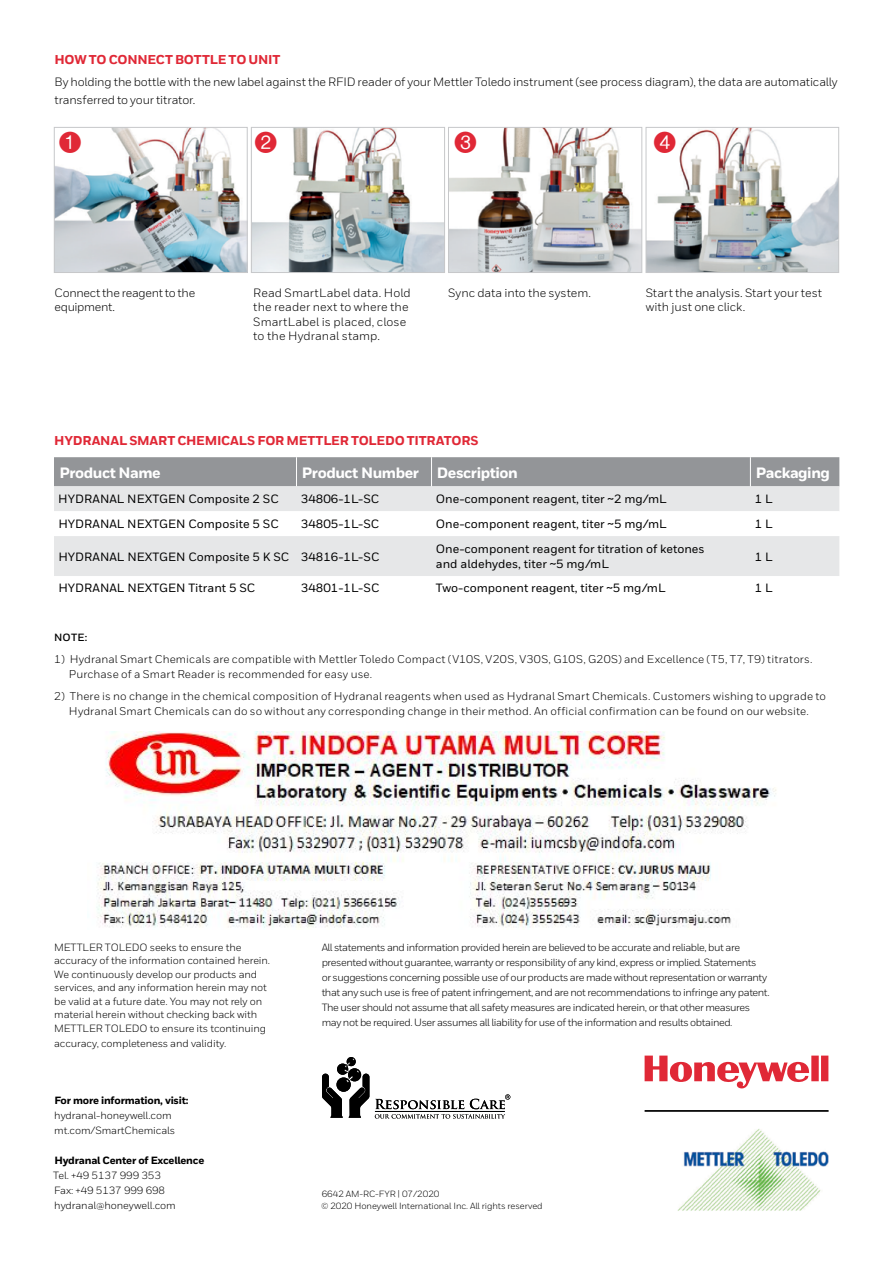
<style>
.page{position:relative;width:893px;height:1263px;background:#fff}
.page>*{position:absolute;margin:0;border:0;box-sizing:border-box;transform-origin:0 0}
.t1{font:29.1px "Circle Frame Negative";color:#e02836}
.t2{font:800 15px "Honeywell Sans";letter-spacing:-.03em;color:#fff}
.t3{font:800 12.75px "Honeywell Sans TT";letter-spacing:-.015em;color:#e02836}
.t4{font:500 12px/14.4px "Honeywell Sans";color:#000}
.t5{font:12px/14.5px "Honeywell Sans TT";letter-spacing:-.005em;color:#000}
.t6{font:12px/14.5px "Honeywell Sans TT";letter-spacing:-.025em;color:#000}
.t7{font:11.25px/15.8px "Honeywell Sans";letter-spacing:.005em;color:#000}
.t8{font:10.5px/15px "Honeywell Sans";letter-spacing:-.04em;color:#000}
.t9{font:10.5px/13.5px "Honeywell Sans";letter-spacing:-.01em;color:#000}
.t10{font:800 10.5px "Honeywell Sans";letter-spacing:-.02em;color:#000}
.t11{font:700 10.5px "Honeywell Sans";color:#000}
.t12{font:9px/12px "Honeywell Sans";letter-spacing:-.01em;color:#000}
</style>
<div class="page">
<svg style="left:645px;top:1055px;width:183px;height:34px"></svg>
<svg style="left:347px;top:1057px;width:9px;height:9px"></svg>
<svg style="left:322px;top:1059px;width:47px;height:59px"></svg>
<svg style="left:375px;top:1094px;width:135px;height:24px"></svg>
<hr style="left:645px;top:1110px;width:184px;height:2px;background:#000">
<img style="left:677px;top:1129px;width:152px;height:82px">
<div style="left:54px;top:486px;width:785px;height:25px;background:#e6e7e8"></div>
<div style="left:54px;top:536px;width:785px;height:40px;background:#e6e7e8"></div>
<div style="left:54px;top:457px;width:785px;height:29px;background:#939598"></div>
<img style="left:56px;top:129px;width:189px;height:142px">
<div style="left:54px;top:127px;width:193px;height:146px;border:1px solid #c7c8ca"></div>
<img style="left:253px;top:129px;width:190px;height:142px">
<div style="left:251px;top:127px;width:194px;height:146px;border:1px solid #c7c8ca"></div>
<img style="left:450px;top:129px;width:190px;height:142px">
<div style="left:448px;top:127px;width:194px;height:146px;border:1px solid #c7c8ca"></div>
<img style="left:648px;top:129px;width:189px;height:142px">
<div style="left:646px;top:127px;width:193px;height:146px;border:1px solid #c7c8ca"></div>
<img style="left:96px;top:732px;width:680px;height:198px">
<p class="t3" style="left:54px;top:52px;width:227px">HOW TO CONNECT BOTTLE TO UNIT</p>
<p class="t5" style="left:54px;top:73px;width:785px;line-height:18px">By holding the bottle with the new label against the RFID reader of your Mettler Toledo instrument (see process diagram), the data are automatically transferred to your titrator.</p>
<h1 class="t1" style="left:58px;top:126px;width:27px">1</h1>
<h1 class="t1" style="left:253px;top:126px;width:27px">2</h1>
<h1 class="t1" style="left:453px;top:126px;width:27px">3</h1>
<h1 class="t1" style="left:652px;top:126px;width:27px">4</h1>
<p class="t6" style="left:54px;top:285px;width:142px">Connect the reagent to the equipment.</p>
<p class="t5" style="left:253px;top:285px;width:159px">Read SmartLabel data. Hold the reader next to where the<br>SmartLabel is placed, close to the Hydranal stamp.</p>
<p class="t5" style="left:448px;top:285px;width:144px">Sync data into the system.</p>
<p class="t5" style="left:646px;top:285px;width:178px">Start the analysis. Start your test with just one click.</p>
<p class="t3" style="left:54px;top:432px;width:426px">HYDRANAL SMART CHEMICALS FOR METTLER TOLEDO TITRATORS</p>
<h2 class="t2" style="left:59px;top:463px;width:103px">Product Name</h2>
<h2 class="t2" style="left:302px;top:463px;width:217px">Product Number Description</h2>
<h2 class="t2" style="left:756px;top:463px;width:76px">Packaging</h2>
<p class="t4" style="left:58px;top:492px;width:222px">HYDRANAL NEXTGEN Composite 2 SC</p>
<p class="t4" style="left:301px;top:492px;width:80px">34806-1L-SC</p>
<p class="t4" style="left:436px;top:492px;width:232px">One-component reagent, titer ~2 mg/mL</p>
<p class="t4" style="left:755px;top:492px;width:19px">1 L</p>
<p class="t4" style="left:58px;top:517px;width:222px">HYDRANAL NEXTGEN Composite 5 SC</p>
<p class="t4" style="left:301px;top:517px;width:80px">34805-1L-SC</p>
<p class="t4" style="left:436px;top:517px;width:232px">One-component reagent, titer ~5 mg/mL</p>
<p class="t4" style="left:755px;top:517px;width:19px">1 L</p>
<p class="t4" style="left:58px;top:549px;width:323px">HYDRANAL NEXTGEN Composite 5 K SC 34816-1L-SC</p>
<p class="t4" style="left:436px;top:542px;width:270px">One-component reagent for titration of ketones and aldehydes, titer ~5 mg/mL</p>
<p class="t4" style="left:755px;top:549px;width:19px">1 L</p>
<p class="t4" style="left:58px;top:581px;width:198px">HYDRANAL NEXTGEN Titrant 5 SC</p>
<p class="t4" style="left:301px;top:581px;width:80px">34801-1L-SC</p>
<p class="t4" style="left:436px;top:581px;width:231px">Two-component reagent, titer ~5 mg/mL</p>
<p class="t4" style="left:755px;top:581px;width:19px">1 L</p>
<p class="t11" style="left:54px;top:631px;width:35px">NOTE:</p>
<p class="t7" style="left:69px;top:651px;width:745px;text-indent:-15px">1) Hydranal Smart Chemicals are compatible with Mettler Toledo Compact (V10S, V20S, V30S, G10S, G20S) and Excellence (T5, T7, T9) titrators.<br>Purchase of a Smart Reader is recommended for easy use.</p>
<p class="t7" style="left:54px;top:688px;width:773px;line-height:15.3px;text-align:center">2) There is no change in the chemical composition of Hydranal reagents when used as Hydranal Smart Chemicals. Customers wishing to upgrade to<br>Hydranal Smart Chemicals can do so without any corresponding change in their method. An official confirmation can be found on our website.</p>
<p class="t9" style="left:54px;top:940px;width:218px">METTLER TOLEDO seeks to ensure the accuracy of the information contained herein.<br>We continuously develop our products and services, and any information herein may not be valid at a future date. You may not rely on material herein without checking back with METTLER TOLEDO to ensure its tcontinuing</p>
<p class="t9" style="left:54px;top:1037px;width:174px">accuracy, completeness and validity.</p>
<p class="t10" style="left:54px;top:1094px;width:136px">For more information, visit:</p>
<p class="t9" style="left:54px;top:1108px;width:122px;line-height:15px">hydranal-honeywell.com mt.com/SmartChemicals</p>
<p class="t10" style="left:54px;top:1154px;width:151px">Hydranal Center of Excellence</p>
<p class="t9" style="left:53px;top:1168px;width:124px;line-height:15px">Tel. +49 5137 999 353<br>Fax: +49 5137 999 698 hydranal@honeywell.com</p>
<p class="t8" style="left:322px;top:940px;width:449px">All statements and information provided herein are believed to be accurate and reliable, but are presented without guarantee, warranty or responsibility of any kind, express or implied. Statements<br>or suggestions concerning possible use of our products are made without representation or warranty that any such use is free of patent infringement, and are not recommendations to infringe any patent.<br>The user should not assume that all safety measures are indicated herein, or that other measures may not be required. User assumes all liability for use of the information and results obtained.</p>
<p class="t12" style="left:321px;top:1188px;width:223px">6642 AM-RC-FYR | 07/2020<br>© 2020 Honeywell International Inc. All rights reserved</p>
</div>
